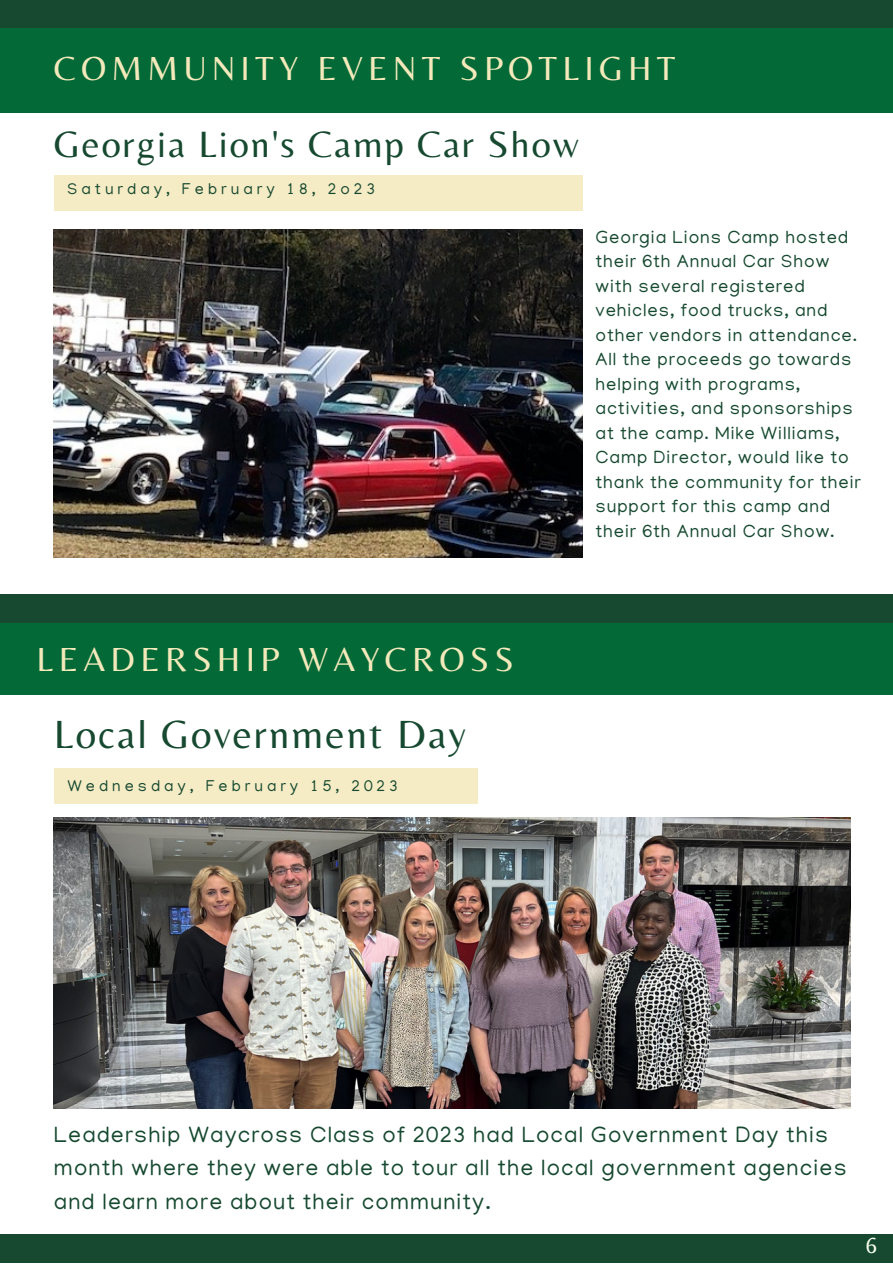
<style>
.page{position:relative;width:893px;height:1264px;background:#fff}
.page>*{position:absolute;margin:0;border:0;box-sizing:border-box;transform-origin:0 0}
.t1{font:40.95px "Belleza";letter-spacing:.05em;color:#164930}
.t2{font:38.1px "Belleza";letter-spacing:.05em;color:#164930}
.t3{font:34.65px "Belleza";letter-spacing:.15em;color:#f4e9bb}
.t4{font:22.8px/33px "Manjari";letter-spacing:.05em;color:#164930}
.t5{font:22.8px "Belleza";color:#f9ffed}
.t6{font:18.15px/24.5px "Manjari";letter-spacing:.05em;color:#164930}
.t7{font:16.05px "Manjari";letter-spacing:.25em;color:#164930}
</style>
<div class="page">
<div style="left:0;top:1234px;width:892px;height:28px;background:#164930"></div>
<div style="left:0;top:608px;width:892px;height:87px;background:#036a37"></div>
<div style="left:0;top:594px;width:892px;height:28px;background:#164930"></div>
<img style="left:54px;top:817px;width:796px;height:291px">
<div style="left:54px;top:767px;width:423px;height:36px;background:#f5ebc4"></div>
<div style="left:0;top:8px;width:892px;height:104px;background:#036a37"></div>
<div style="left:0;top:0;width:892px;height:27px;background:#164930"></div>
<div style="left:54px;top:175px;width:528px;height:36px;background:#f5ebc4"></div>
<img style="left:54px;top:230px;width:528px;height:327px">
<p class="t3" style="left:54px;top:48px;width:622px">COMMUNITY EVENT SPOTLIGHT</p>
<p class="t2" style="left:54px;top:121px;width:526px">Georgia Lion's Camp Car Show</p>
<p class="t7" style="left:67px;top:182px;width:309px">Saturday, February 18, 2o23</p>
<p class="t6" style="left:595px;top:227px;width:267px">Georgia Lions Camp hosted their 6th Annual Car Show with several registered vehicles, food trucks, and other vendors in attendance.<br>All the proceeds go towards helping with programs, activities, and sponsorships at the camp. Mike Williams,<br>Camp Director, would like to thank the community for their support for this camp and their 6th Annual Car Show.</p>
<p class="t3" style="left:37px;top:638px;width:478px">LEADERSHIP WAYCROSS</p>
<p class="t1" style="left:54px;top:709px;width:414px">Local Government Day</p>
<p class="t7" style="left:67px;top:779px;width:332px">Wednesday, February 15, 2023</p>
<p class="t4" style="left:54px;top:1121px;width:794px">Leadership Waycross Class of 2023 had Local Government Day this month where they were able to tour all the local government agencies and learn more about their community.</p>
<p class="t5" style="left:865px;top:1231px;width:13px">6</p>
</div>
